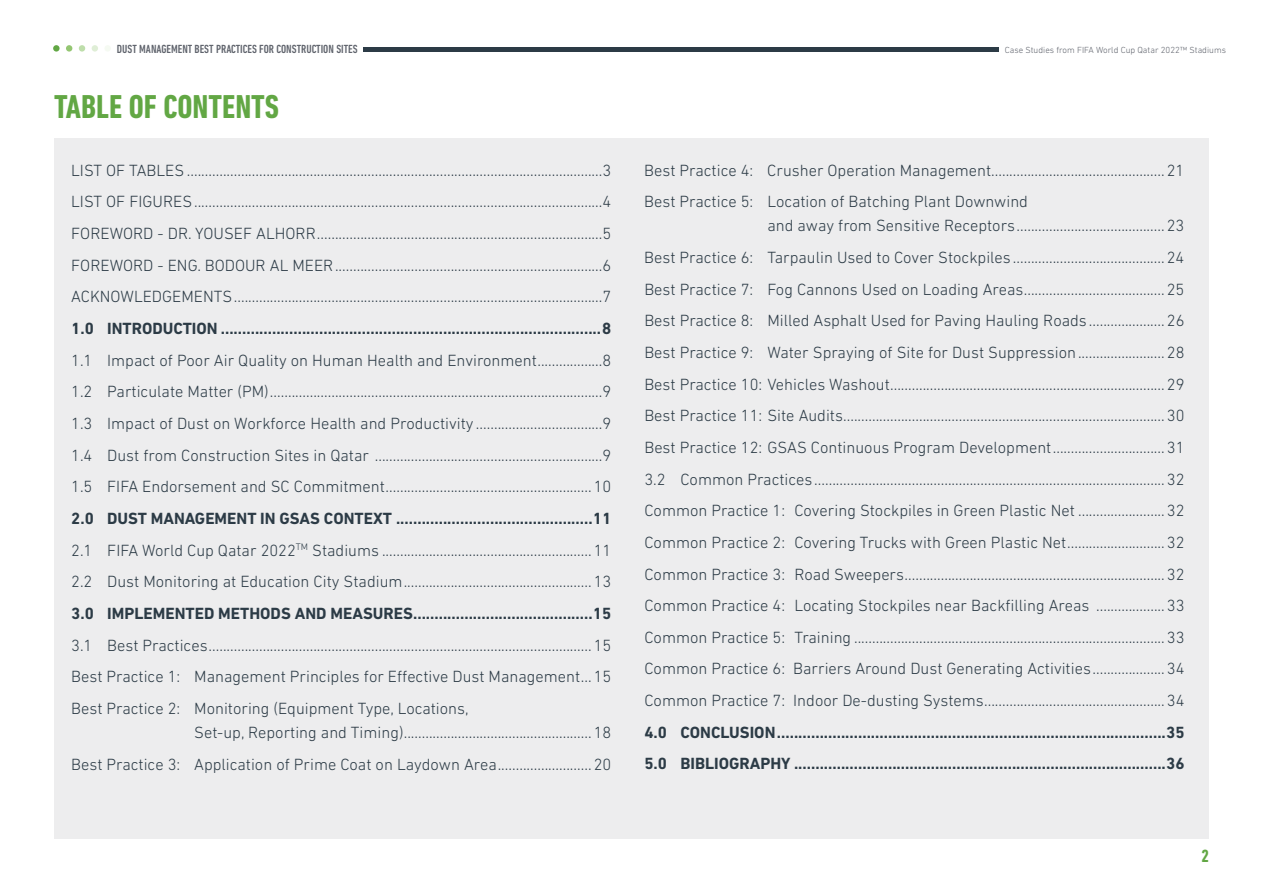
<style>
.page{position:relative;width:1263px;height:893px;background:#fff}
.page>*{position:absolute;margin:0;border:0;box-sizing:border-box;transform-origin:0 0}
.t1{font:700 condensed 33.75px "DIN Next LT Pro";color:#62a744}
.t2{font:700 condensed 18px "DIN Next LT Pro";color:#62a744}
.t3{font:300 16.5px/31.7px "DIN Next LT Pro";color:#2c3b46;text-align:justify}
.t4{font:700 16.5px/31.7px "DIN Next LT Pro";color:#2c3b46}
.t5{font:500 condensed 12px "DIN Next LT Pro";color:#60646d}
.t6{font:300 9px "DIN Next LT Pro";color:#60646d}
.s1{font-weight:700}
</style>
<div class="page">
<div style="left:363px;top:47px;width:635px;height:5px;background:#2c3b46"></div>
<div style="left:53px;top:45px;width:7px;height:7px;background:#62a744;border-radius:50%"></div>
<div style="left:66px;top:45px;width:6px;height:7px;background:#94c672;border-radius:50%"></div>
<div style="left:79px;top:45px;width:6px;height:7px;background:#bedeab;border-radius:50%"></div>
<div style="left:92px;top:45px;width:6px;height:7px;background:#dfeed6;border-radius:50%"></div>
<div style="left:104px;top:45px;width:7px;height:7px;background:#f5faf2;border-radius:50%"></div>
<div style="left:54px;top:138px;width:1155px;height:7px;background:#ededee"></div>
<div style="left:54px;top:140px;width:1155px;height:699px;background:#ededee"></div>
<p class="t5" style="left:117px;top:42px;width:242px">DUST MANAGEMENT BEST PRACTICES FOR CONSTRUCTION SITES</p>
<p class="t6" style="left:1005px;top:45px;width:223px">Case Studies from FIFA World Cup Qatar 2022™ Stadiums</p>
<h1 class="t1" style="left:54px;top:88px;width:227px">TABLE OF CONTENTS</h1>
<p class="t3" style="left:71px;top:154px;width:541px">LIST OF TABLES ...................................................................................................................3<br>LIST OF FIGURES.................................................................................................................4<br>FOREWORD - DR. YOUSEF ALHORR...............................................................................5<br>FOREWORD - ENG. BODOUR AL MEER..........................................................................6<br>ACKNOWLEDGEMENTS......................................................................................................7</p>
<p class="t4" style="left:71px;top:312px;width:541px">1.0 INTRODUCTION .........................................................................................8</p>
<p class="t3" style="left:71px;top:344px;width:541px">1.1 Impact of Poor Air Quality on Human Health and Environment..................8<br>1.2 Particulate Matter (PM)............................................................................................9<br>1.3 Impact of Dust on Workforce Health and Productivity ...................................9<br>1.4 Dust from Construction Sites in Qatar ...............................................................9<br>1.5 FIFA Endorsement and SC Commitment.........................................................10</p>
<p class="t3" style="left:71px;top:502px;width:542px"><span class="s1">2.0 DUST MANAGEMENT IN GSAS CONTEXT ..............................................11<br></span>2.1 FIFA World Cup Qatar 2022<sup>TM</sup> Stadiums ..........................................................11<br>2.2 Dust Monitoring at Education City Stadium....................................................13</p>
<p class="t4" style="left:71px;top:597px;width:541px">3.0 IMPLEMENTED METHODS AND MEASURES..........................................15</p>
<p class="t3" style="left:71px;top:629px;width:542px">3.1 Best Practices..........................................................................................................15<br>Best Practice 1: Management Principles for Effective Dust Management...15<br>Best Practice 2: Monitoring (Equipment Type, Locations,</p>
<p class="t3" style="left:71px;top:716px;width:542px;text-align:right">Set-up, Reporting and Timing)....................................................18<br>Best Practice 3: Application of Prime Coat on Laydown Area..........................20</p>
<p class="t3" style="left:644px;top:154px;width:542px">Best Practice 4: Crusher Operation Management................................................21<br>Best Practice 5: Location of Batching Plant Downwind</p>
<p class="t3" style="left:644px;top:210px;width:542px;text-indent:123px">and away from Sensitive Receptors.........................................23<br>Best Practice 6: Tarpaulin Used to Cover Stockpiles ..........................................24<br>Best Practice 7: Fog Cannons Used on Loading Areas.......................................25<br>Best Practice 8: Milled Asphalt Used for Paving Hauling Roads.....................26<br>Best Practice 9: Water Spraying of Site for Dust Suppression........................28<br>Best Practice 10: Vehicles Washout............................................................................29<br>Best Practice 11: Site Audits.........................................................................................30<br>Best Practice 12: GSAS Continuous Program Development...............................31<br>3.2 Common Practices.................................................................................................32<br>Common Practice 1: Covering Stockpiles in Green Plastic Net ........................32<br>Common Practice 2: Covering Trucks with Green Plastic Net...........................32<br>Common Practice 3: Road Sweepers........................................................................32<br>Common Practice 4: Locating Stockpiles near Backfilling Areas ...................33<br>Common Practice 5: Training ......................................................................................33<br>Common Practice 6: Barriers Around Dust Generating Activities....................34<br>Common Practice 7: Indoor De-dusting Systems..................................................34</p>
<p class="t4" style="left:644px;top:716px;width:542px">4.0 CONCLUSION...........................................................................................35<br>5.0 BIBLIOGRAPHY .......................................................................................36</p>
<p class="t2" style="left:1201px;top:845px;width:9px">2</p>
</div>
